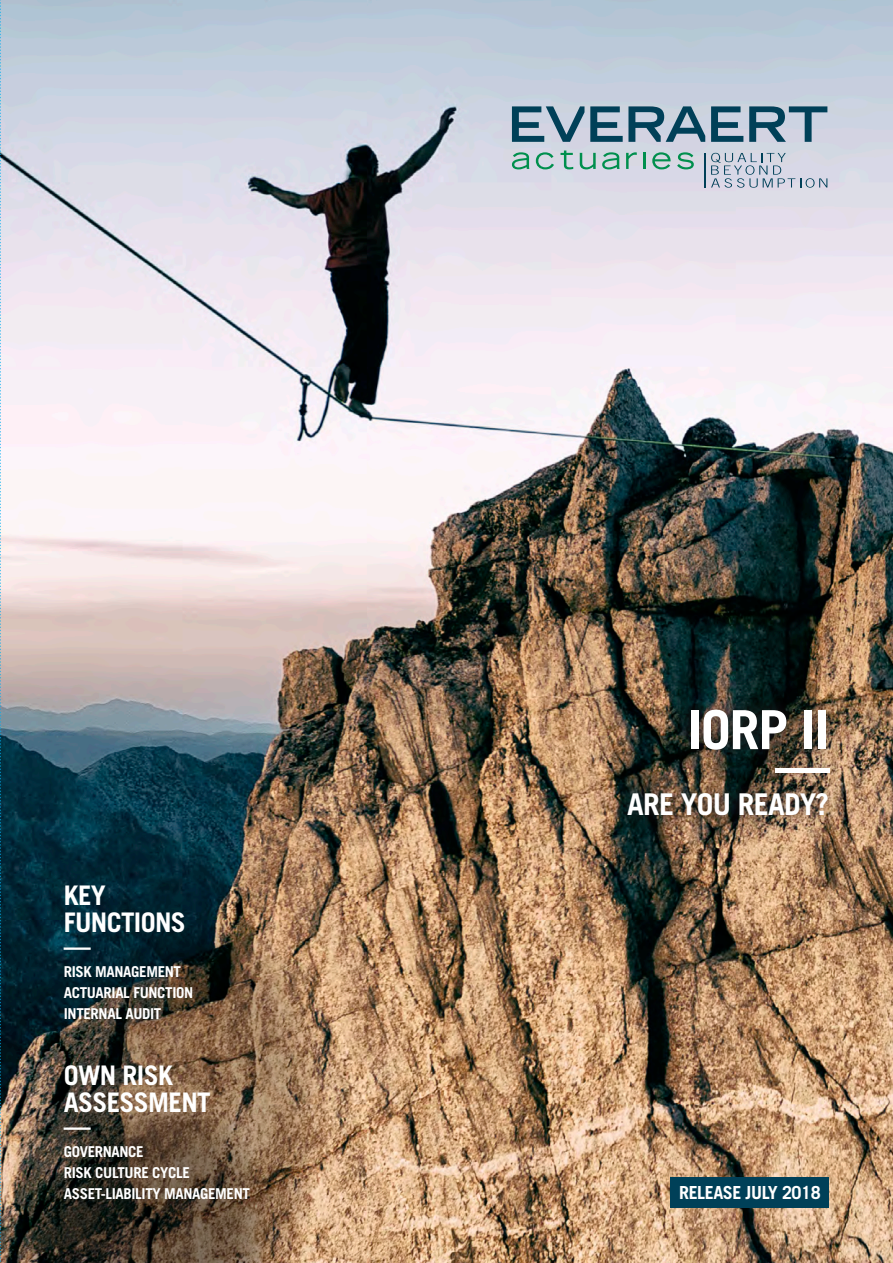
<style>
.page{position:relative;width:893px;height:1263px;background:#fff}
.page>*{position:absolute;margin:0;border:0;box-sizing:border-box;transform-origin:0 0}
.t1{font:700 54px "Trade Gothic LT Std";letter-spacing:-.025em;color:#fff}
.t2{font:700 30px "Trade Gothic LT Std";letter-spacing:-.025em;color:#fff}
.t3{font:700 27px/27px "Trade Gothic LT Std";letter-spacing:-.025em;color:#fff}
.t4{font:700 18px "Trade Gothic LT Std";letter-spacing:-.025em;color:#fff}
.t5{font:700 15px/21px "Trade Gothic LT Std";letter-spacing:-.025em;color:#fff}
</style>
<div class="page">
<img style="left:1px;top:0;width:892px;height:1263px">
<svg style="left:512px;top:152px;width:17px;height:17px"></svg>
<svg style="left:536px;top:152px;width:18px;height:17px"></svg>
<svg style="left:560px;top:151px;width:13px;height:18px"></svg>
<svg style="left:580px;top:153px;width:16px;height:16px"></svg>
<svg style="left:602px;top:152px;width:18px;height:17px"></svg>
<svg style="left:626px;top:152px;width:11px;height:17px"></svg>
<hr style="left:643px;top:153px;width:3px;height:16px;background:#008f4d">
<svg style="left:652px;top:152px;width:19px;height:17px"></svg>
<svg style="left:677px;top:152px;width:17px;height:17px"></svg>
<svg style="left:711px;top:153px;width:116px;height:35px;background:#bec5d4"></svg>
<hr style="left:704px;top:153px;width:1px;height:34px;background:#004058">
<svg style="left:512px;top:106px;width:72px;height:36px;background:#7593a6"></svg>
<svg style="left:711px;top:106px;width:32px;height:36px"></svg>
<svg style="left:749px;top:106px;width:78px;height:36px;background:#7996a8"></svg>
<svg style="left:590px;top:106px;width:115px;height:36px;background:#6e8ea1"></svg>
<img style="left:1px;top:914px;width:366px;height:349px">
<svg style="left:1px;top:1099px;width:297px;height:164px;background:#5c4b39"></svg>
<div style="left:614px;top:696px;width:228px;height:133px;background:#231f20;opacity:.75"></div>
<div style="left:671px;top:1178px;width:158px;height:30px;background:#004058"></div>
<svg style="left:0;top:0;width:1px;height:1263px"></svg>
<h3 class="t3" style="left:64px;top:882px;width:124px">KEY<br>FUNCTIONS</h3>
<h3 class="t3" style="left:64px;top:933px;width:28px">—</h3>
<p class="t5" style="left:64px;top:961px;width:131px">RISK MANAGEMENT<br>ACTUARIAL FUNCTION<br>INTERNAL AUDIT</p>
<h3 class="t3" style="left:64px;top:1062px;width:148px">OWN RISK<br>ASSESSMENT</h3>
<h3 class="t3" style="left:64px;top:1113px;width:28px">—</h3>
<p class="t5" style="left:64px;top:1141px;width:188px">GOVERNANCE<br>RISK CULTURE CYCLE<br>ASSET-LIABILITY MANAGEMENT</p>
<h1 class="t1" style="left:687px;top:697px;width:144px">IORP II</h1>
<h1 class="t1" style="left:775px;top:733px;width:55px">—</h1>
<h2 class="t2" style="left:627px;top:786px;width:204px">ARE YOU READY?</h2>
<p class="t4" style="left:679px;top:1182px;width:143px">RELEASE JULY 2018</p>
</div>
